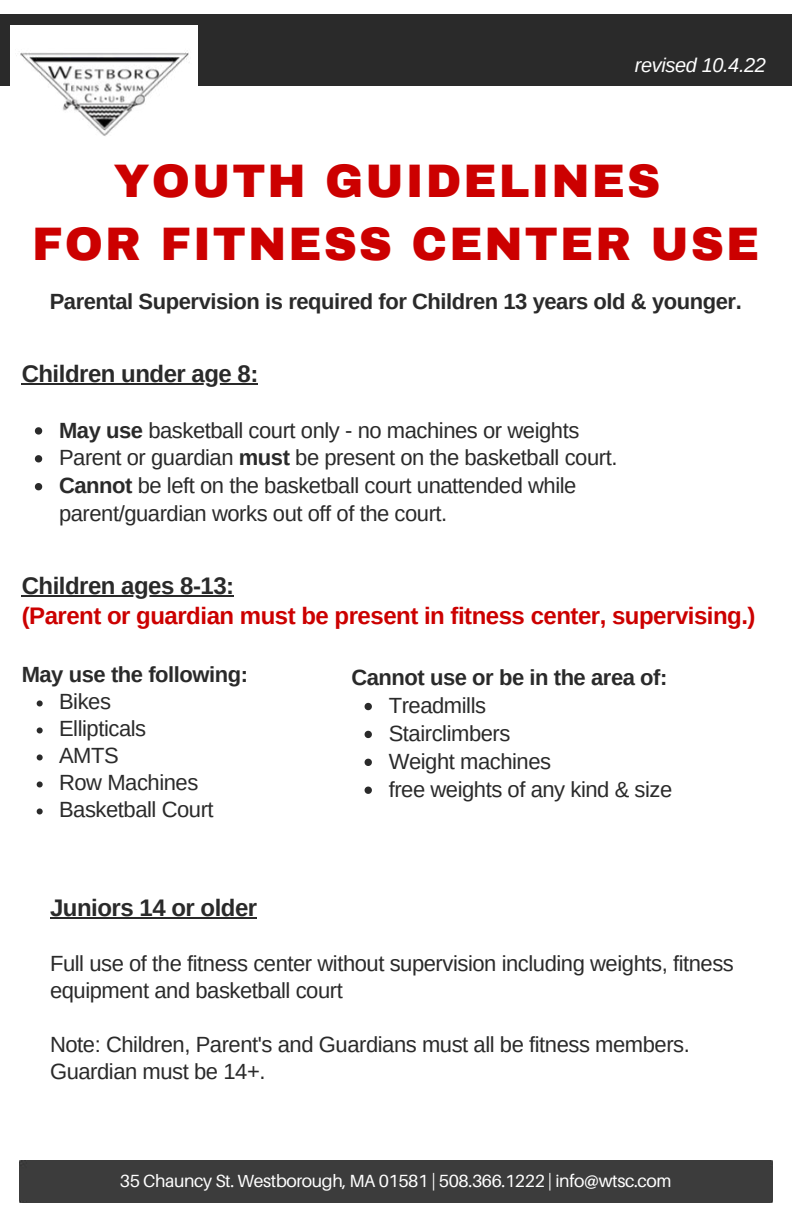
<style>
.page{position:relative;width:792px;height:1224px;background:#fff}
.page>*{position:absolute;margin:0;border:0;box-sizing:border-box;transform-origin:0 0}
.t1{font:900 46px/63px "Archivo";letter-spacing:.045em;color:#c00;text-align:center}
.t2{font:700 24px "Arimo";letter-spacing:-.02em;color:#c00}
.t3{font:700 24px "Arimo";letter-spacing:-.02em;color:#2a2a2a}
.t4{font:22px/27.8px "Arimo";letter-spacing:-.02em;color:#2a2a2a}
.t5{font:700 22px "Arimo";letter-spacing:-.02em;color:#2a2a2a}
.t6{font:italic 20px "Arimo";letter-spacing:-.02em;color:#fff}
.t7{font:17.6px "Aileron";letter-spacing:-.02em;color:#fff}
.s1{font-weight:700}
</style>
<div class="page">
<div style="left:0;top:14px;width:792px;height:72px;background:#2a2a2a"></div>
<div style="left:20px;top:1160px;width:753px;height:42px;background:#3c3c3c"></div>
<img style="left:10px;top:25px;width:188px;height:61px">
<img style="left:15px;top:25px;width:179px;height:111px">
<svg style="left:35px;top:427px;width:7px;height:8px"></svg>
<svg style="left:35px;top:455px;width:7px;height:7px"></svg>
<svg style="left:35px;top:483px;width:7px;height:7px"></svg>
<hr style="left:22px;top:383px;width:236px;height:2px;background:#2a2a2a">
<svg style="left:37px;top:700px;width:6px;height:6px"></svg>
<svg style="left:37px;top:727px;width:6px;height:6px"></svg>
<svg style="left:37px;top:754px;width:6px;height:6px"></svg>
<svg style="left:37px;top:781px;width:6px;height:6px"></svg>
<svg style="left:37px;top:808px;width:6px;height:6px"></svg>
<hr style="left:22px;top:595px;width:212px;height:2px;background:#2a2a2a">
<svg style="left:365px;top:703px;width:7px;height:7px"></svg>
<svg style="left:365px;top:731px;width:7px;height:7px"></svg>
<svg style="left:365px;top:759px;width:7px;height:7px"></svg>
<svg style="left:365px;top:787px;width:7px;height:7px"></svg>
<hr style="left:50px;top:917px;width:207px;height:2px;background:#2a2a2a">
<p class="t6" style="left:635px;top:51px;width:133px">revised 10.4.22</p>
<h1 class="t1" style="left:32px;top:149px;width:729px">YOUTH GUIDELINES<br>FOR FITNESS CENTER USE</h1>
<p class="t5" style="left:50px;top:287px;width:694px">Parental Supervision is required for Children 13 years old &amp; younger.</p>
<p class="t3" style="left:22px;top:357px;width:238px">Children under age 8:</p>
<p class="t4" style="left:59px;top:416px;width:560px"><span class="s1">May use</span> basketball court only - no machines or weights Parent or guardian <span class="s1">must</span> be present on the basketball court.<br><span class="s1">Cannot</span> be left on the basketball court unattended while parent/guardian works out off of the court.</p>
<p class="t3" style="left:22px;top:569px;width:214px">Children ages 8-13:</p>
<p class="t2" style="left:22px;top:599px;width:735px">(Parent or guardian must be present in fitness center, supervising.)</p>
<p class="t5" style="left:22px;top:660px;width:228px">May use the following:</p>
<p class="t4" style="left:389px;top:692px;width:285px">Treadmills<br>Stairclimbers<br>Weight machines<br>free weights of any kind &amp; size</p>
<p class="t5" style="left:351px;top:663px;width:318px">Cannot use or be in the area of:</p>
<p class="t4" style="left:59px;top:689px;width:156px;line-height:27px">Bikes<br>Ellipticals<br>AMTS<br>Row Machines<br>Basketball Court</p>
<p class="t3" style="left:50px;top:891px;width:209px">Juniors 14 or older</p>
<p class="t4" style="left:50px;top:950px;width:685px;line-height:27px">Full use of the fitness center without supervision including weights, fitness equipment and basketball court</p>
<p class="t4" style="left:50px;top:1031px;width:641px;line-height:27px">Note: Children, Parent's and Guardians must all be fitness members.<br>Guardian must be 14+.</p>
<p class="t7" style="left:120px;top:1172px;width:553px">35 Chauncy St. Westborough, MA 01581 | 508.366.1222 | info@wtsc.com</p>
</div>
